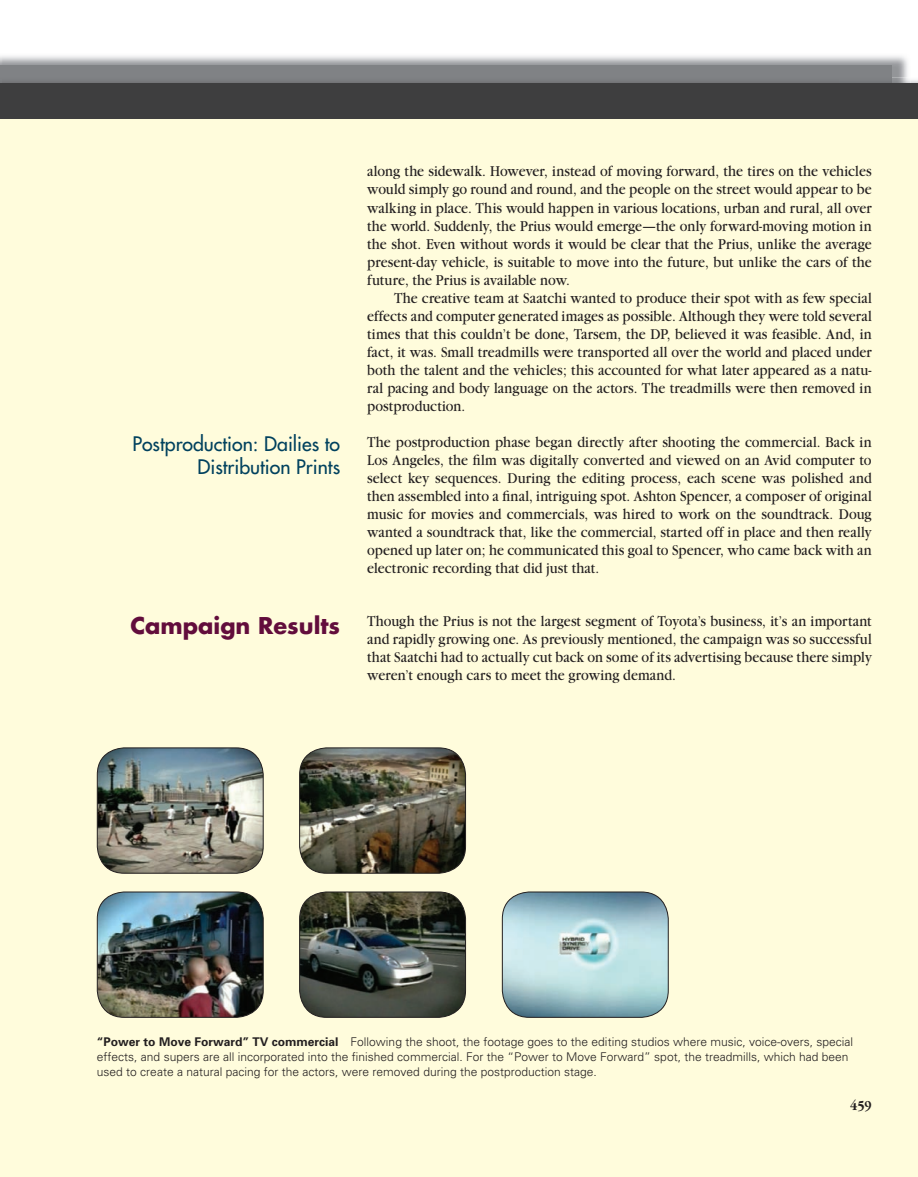
<style>
.page{position:relative;width:918px;height:1177px;background:#fff}
.page>*{position:absolute;margin:0;border:0;box-sizing:border-box;transform-origin:0 0}
.t1{font:19.5px/22.5px "Futura";color:#00415e;text-align:right}
.t2{font:15.75px/18px "Garamond";letter-spacing:.005em;color:#231f20;text-align:justify;scale:.9 1}
.t3{font:700 14.25px "Garamond";color:#231f20;scale:.9 1}
.t4{font:300 12px/15px "Univers";color:#231f20}
.s1{font-family:"Futura";font-weight:700;font-size:22.5px;color:#620d3c}
.s2{font-weight:700}
</style>
<div class="page">
<svg style="left:0;top:56px;width:2px;height:9px"></svg>
<svg style="left:0;top:77px;width:2px;height:6px"></svg>
<hr style="left:0;top:83px;width:2px;height:1093px;background:#3e3e3f">
<hr style="left:0;top:119px;width:2px;height:1057px;background:#fffcdc">
<img style="left:2px;top:56px;width:906px;height:21px">
<div style="left:2px;top:83px;width:915px;height:1093px;background:#3e3e3f"></div>
<div style="left:2px;top:119px;width:915px;height:1057px;background:#fffcdc"></div>
<img style="left:97px;top:747px;width:166px;height:126px;border-radius:27px">
<div style="left:97px;top:747px;width:166px;height:126px;border:1px solid #231f20;border-radius:27px"></div>
<img style="left:299px;top:747px;width:166px;height:126px;border-radius:27px">
<div style="left:299px;top:747px;width:166px;height:126px;border:1px solid #231f20;border-radius:27px"></div>
<img style="left:97px;top:891px;width:166px;height:126px;border-radius:27px">
<div style="left:97px;top:891px;width:166px;height:126px;border:1px solid #231f20;border-radius:27px"></div>
<img style="left:299px;top:891px;width:166px;height:126px;border-radius:27px">
<div style="left:299px;top:891px;width:166px;height:126px;border:1px solid #231f20;border-radius:27px"></div>
<img style="left:502px;top:891px;width:166px;height:126px;border-radius:27px">
<div style="left:501px;top:891px;width:167px;height:126px;border:1px solid #231f20;border-radius:27px"></div>
<p class="t2" style="left:367px;top:164px;width:562px">along the sidewalk. However, instead of moving forward, the tires on the vehicles would simply go round and round, and the people on the street would appear to be walking in place. This would happen in various locations, urban and rural, all over the world. Suddenly, the Prius would emerge—the only forward-moving motion in the shot. Even without words it would be clear that the Prius, unlike the average present-day vehicle, is suitable to move into the future, but unlike the cars of the future, the Prius is available now.</p>
<p class="t2" style="left:367px;top:290px;width:562px;text-indent:27px">The creative team at Saatchi wanted to produce their spot with as few special effects and computer generated images as possible. Although they were told several times that this couldn’t be done, Tarsem, the DP, believed it was feasible. And, in fact, it was. Small treadmills were transported all over the world and placed under both the talent and the vehicles; this accounted for what later appeared as a natu&shy;ral pacing and body language on the actors. The treadmills were then removed in postproduction.</p>
<p class="t1" style="left:132px;top:434px;width:209px">Postproduction: Dailies to<br>Distribution Prints</p>
<p class="t2" style="left:367px;top:434px;width:562px">The postproduction phase began directly after shooting the commercial. Back in Los Angeles, the film was digitally converted and viewed on an Avid computer to select key sequences. During the editing process, each scene was polished and then assembled into a final, intriguing spot. Ashton Spencer, a composer of original music for movies and commercials, was hired to work on the soundtrack. Doug wanted a soundtrack that, like the commercial, started off in place and then really opened up later on; he communicated this goal to Spencer, who came back with an electronic recording that did just that.</p>
<p class="t2" style="left:367px;top:613px;width:562px;text-indent:-237px"><span class="s1">Campaign Results</span> Though the Prius is not the largest segment of Toyota’s business, it’s an important and rapidly growing one. As previously mentioned, the campaign was so successful that Saatchi had to actually cut back on some of its advertising because there simply weren’t enough cars to meet the growing demand.</p>
<p class="t4" style="left:97px;top:1035px;width:757px"><span class="s2">“Power to Move Forward” TV commercial</span> Following the shoot, the footage goes to the editing studios where music, voice-overs, special effects, and supers are all incorporated into the finished commercial. For the “Power to Move Forward” spot, the treadmills, which had been used to create a natural pacing for the actors, were removed during the postproduction stage.</p>
<p class="t3" style="left:849px;top:1100px;width:25px">459</p>
</div>
